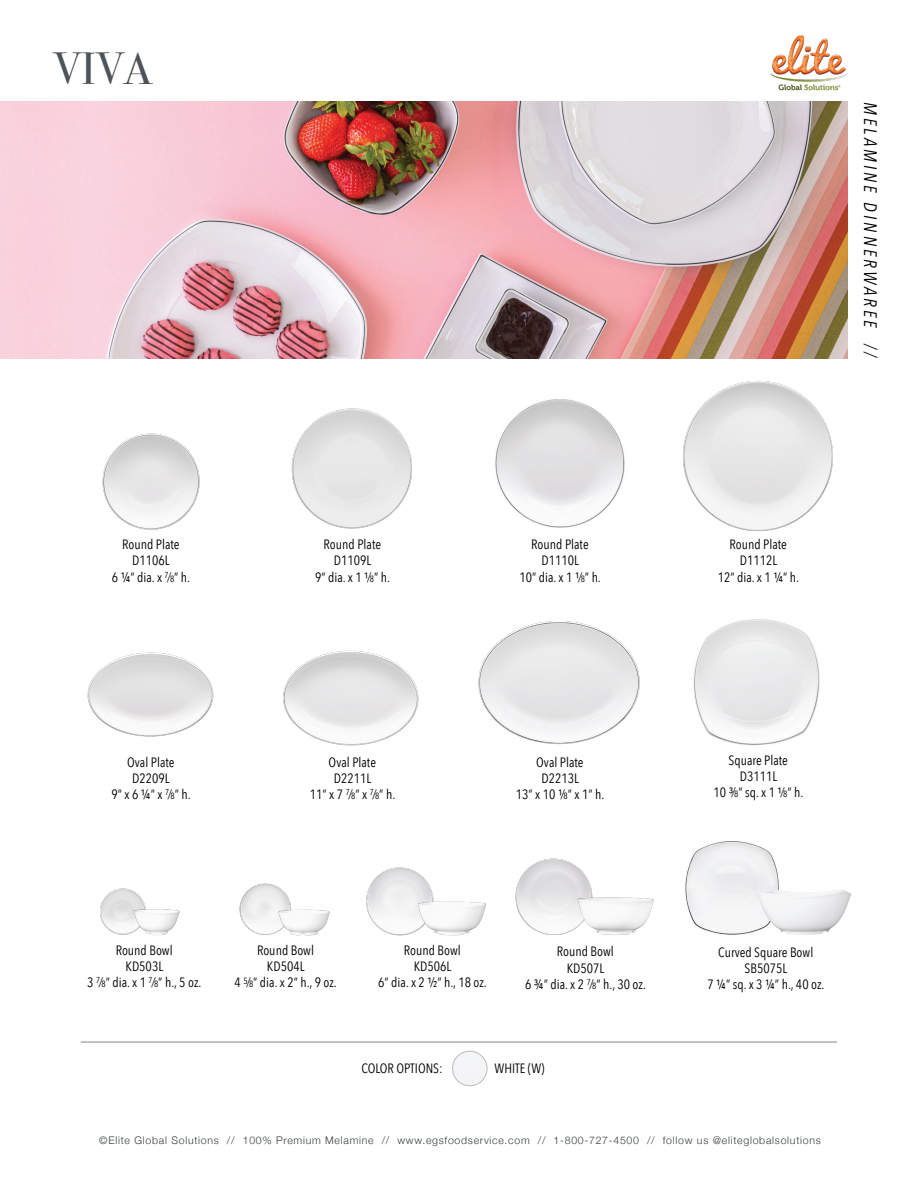
<style>
.page{position:relative;width:918px;height:1188px;background:#fff}
.page>*{position:absolute;margin:0;border:0;box-sizing:border-box;transform-origin:0 0}
.t1{font:45px "Bodoni Svty Two ITCTT";color:#4d5457}
.t2{font:italic 18px "Avenir Next Condensed";letter-spacing:.17em;color:#000001}
.t3{font:13.5px/16.2px "Avenir Next Condensed";color:#000001;text-align:center}
.t4{font:300 10.5px "Helvetica Neue";letter-spacing:.07em;color:#353d3f}
.s1{font-size:9px}
</style>
<div class="page">
<img style="left:0;top:102px;width:848px;height:257px">
<svg style="left:80px;top:1041px;width:758px;height:2px;background:#c0bfbf"></svg>
<img style="left:762px;top:35px;width:86px;height:73px">
<img style="left:453px;top:1051px;width:34px;height:35px;border-radius:17px">
<div style="left:452px;top:1051px;width:35px;height:35px;border:1px solid #bcbbbb;border-radius:50%"></div>
<img style="left:693px;top:619px;width:127px;height:127px">
<img style="left:495px;top:399px;width:130px;height:129px">
<img style="left:87px;top:652px;width:127px;height:85px">
<img style="left:685px;top:841px;width:166px;height:94px">
<img style="left:291px;top:408px;width:121px;height:121px">
<img style="left:102px;top:433px;width:98px;height:97px">
<img style="left:683px;top:380px;width:150px;height:151px">
<img style="left:283px;top:650px;width:136px;height:96px">
<img style="left:478px;top:621px;width:162px;height:123px">
<img style="left:515px;top:858px;width:78px;height:77px">
<img style="left:576px;top:895px;width:78px;height:40px">
<img style="left:366px;top:867px;width:67px;height:69px">
<img style="left:412px;top:895px;width:75px;height:41px">
<img style="left:239px;top:883px;width:52px;height:52px">
<img style="left:274px;top:906px;width:56px;height:30px">
<img style="left:100px;top:888px;width:45px;height:47px">
<img style="left:132px;top:906px;width:48px;height:29px">
<p class="t1" style="left:53px;top:32px;width:100px">VIVA</p>
<p class="t2" style="left:881px;top:102px;width:258px;rotate:90deg">MELAMINE DINNERWAREE //</p>
<p class="t3" style="left:122px;top:536px;width:59px">Round Plate</p>
<p class="t3" style="left:132px;top:552px;width:39px">D1106L</p>
<p class="t3" style="left:112px;top:568px;width:80px">6 ¼” dia. x <sup>7</sup>/<span class="s1">8</span>” h.</p>
<p class="t3" style="left:324px;top:536px;width:59px">Round Plate</p>
<p class="t3" style="left:334px;top:552px;width:39px">D1109L</p>
<p class="t3" style="left:315px;top:568px;width:77px">9” dia. x 1 1/<span class="s1">8</span>” h.</p>
<p class="t3" style="left:531px;top:536px;width:59px">Round Plate</p>
<p class="t3" style="left:541px;top:552px;width:39px">D1110L</p>
<p class="t3" style="left:519px;top:568px;width:83px">10” dia. x 1 1/<span class="s1">8</span>” h.</p>
<p class="t3" style="left:730px;top:536px;width:59px">Round Plate</p>
<p class="t3" style="left:740px;top:552px;width:39px">D1112L</p>
<p class="t3" style="left:718px;top:568px;width:83px">12” dia. x 1 ¼” h.</p>
<p class="t3" style="left:127px;top:753px;width:49px">Oval Plate</p>
<p class="t3" style="left:132px;top:769px;width:39px">D2209L</p>
<p class="t3" style="left:111px;top:786px;width:81px">9” x 6 ¼” x <sup>7</sup>/<span class="s1">8</span>” h.</p>
<p class="t3" style="left:329px;top:753px;width:49px">Oval Plate</p>
<p class="t3" style="left:334px;top:769px;width:39px">D2211L</p>
<p class="t3" style="left:310px;top:786px;width:87px">11” x 7 <sup>7</sup>/<span class="s1">8</span>” x <sup>7</sup>/<span class="s1">8</span>” h.</p>
<p class="t3" style="left:536px;top:753px;width:49px">Oval Plate</p>
<p class="t3" style="left:541px;top:769px;width:39px">D2213L</p>
<p class="t3" style="left:516px;top:786px;width:90px">13” x 10 1/<span class="s1">8</span>” x 1” h.</p>
<p class="t3" style="left:116px;top:941px;width:58px">Round Bowl</p>
<p class="t3" style="left:126px;top:958px;width:39px">KD503L</p>
<p class="t3" style="left:87px;top:974px;width:116px">3 <sup>7</sup>/<span class="s1">8</span>” dia. x 1 <sup>7</sup>/<span class="s1">8</span>” h., 5 oz.</p>
<p class="t3" style="left:257px;top:941px;width:58px">Round Bowl</p>
<p class="t3" style="left:267px;top:958px;width:39px">KD504L</p>
<p class="t3" style="left:235px;top:974px;width:104px">4 <sup>5</sup>/<span class="s1">8</span>” dia. x 2” h., 9 oz.</p>
<p class="t3" style="left:404px;top:941px;width:58px">Round Bowl</p>
<p class="t3" style="left:414px;top:958px;width:39px">KD506L</p>
<p class="t3" style="left:378px;top:974px;width:110px">6” dia. x 2 ½” h., 18 oz.</p>
<p class="t3" style="left:557px;top:943px;width:58px">Round Bowl</p>
<p class="t3" style="left:567px;top:959px;width:39px">KD507L</p>
<p class="t3" style="left:525px;top:975px;width:122px">6 ¾” dia. x 2 <sup>7</sup>/<span class="s1">8</span>” h., 30 oz.</p>
<p class="t3" style="left:361px;top:1060px;width:83px">COLOR OPTIONS:</p>
<p class="t3" style="left:495px;top:1060px;width:52px">WHITE (W)</p>
<p class="t3" style="left:729px;top:751px;width:61px">Square Plate<br>D3111L</p>
<p class="t3" style="left:714px;top:784px;width:91px">10 3/<span class="s1">8</span>” sq. x 1 1/<span class="s1">8</span>” h.</p>
<p class="t3" style="left:718px;top:943px;width:97px">Curved Square Bowl</p>
<p class="t3" style="left:745px;top:959px;width:44px">SB5075L</p>
<p class="t3" style="left:707px;top:976px;width:119px">7 ¼” sq. x 3 ¼” h., 40 oz.</p>
<p class="t4" style="left:99px;top:1132px;width:723px">©Elite Global Solutions // 100% Premium Melamine // www.egsfoodservice.com // 1-800-727-4500 // follow us @eliteglobalsolutions</p>
</div>
